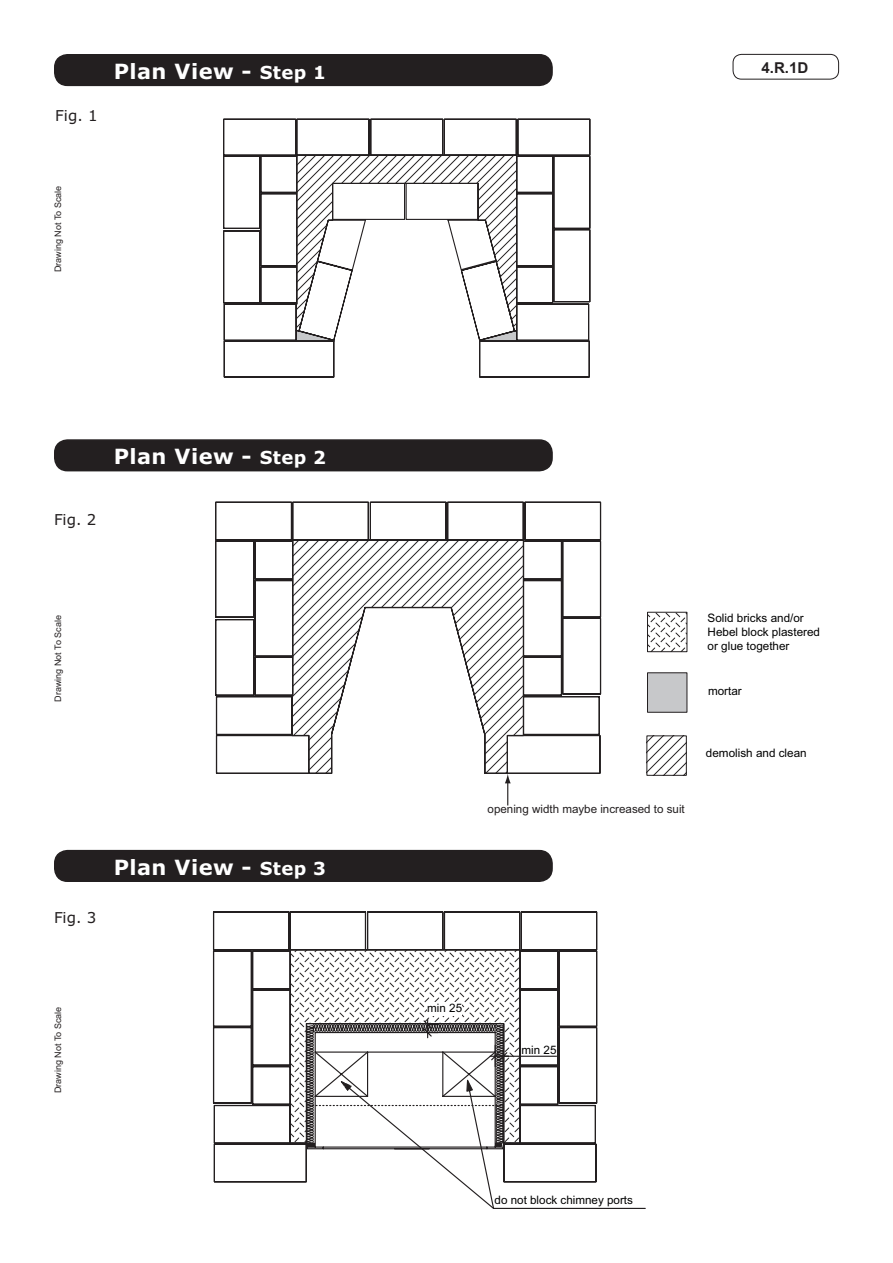
<style>
.page{position:relative;width:893px;height:1263px;background:#fff}
.page>*{position:absolute;margin:0;border:0;box-sizing:border-box;transform-origin:0 0}
.t1{font:700 21px "Verdana";letter-spacing:.02em;color:#fff}
.t2{font:15px "Verdana";color:#231f20}
.t3{font:700 15px "Arial";color:#231f20}
.t4{font:11.7px/14px "Arial";color:#000}
.t5{font:11.55px "Arial";color:#231f20}
.t6{font:9px "Arial";color:#231f20}
.s1{font-size:18px}
</style>
<div class="page">
<div style="left:733px;top:54px;width:106px;height:26px;border:1px solid #231f20;border-radius:9px"></div>
<svg style="left:223px;top:119px;width:367px;height:259px"></svg>
<div style="left:55px;top:55px;width:497px;height:30px;background:#231f20;border-radius:13px"></div>
<div style="left:54px;top:54px;width:499px;height:32px;border:2px solid #231f20;border-radius:13px"></div>
<div style="left:55px;top:440px;width:497px;height:31px;background:#231f20;border-radius:13px"></div>
<div style="left:54px;top:439px;width:499px;height:32px;border:2px solid #231f20;border-radius:13px"></div>
<svg style="left:649px;top:614px;width:36px;height:36px"></svg>
<div style="left:647px;top:612px;width:40px;height:40px;border:1px solid #231f20"></div>
<div style="left:647px;top:672px;width:40px;height:41px;background:#c7c8ca;border:1px solid #231f20"></div>
<svg style="left:648px;top:737px;width:37px;height:37px"></svg>
<div style="left:646px;top:735px;width:41px;height:41px;border:1px solid #231f20"></div>
<svg style="left:215px;top:502px;width:387px;height:303px"></svg>
<div style="left:55px;top:851px;width:497px;height:30px;background:#231f20;border-radius:13px"></div>
<div style="left:54px;top:850px;width:499px;height:32px;border:2px solid #231f20;border-radius:13px"></div>
<svg style="left:213px;top:911px;width:433px;height:298px"></svg>
<p class="t2" style="left:55px;top:106px;width:44px">Fig. 1</p>
<h1 class="t1" style="left:114px;top:58px;width:214px">Plan View - <span class="s1">Step 1</span></h1>
<p class="t6" style="left:53px;top:272px;width:88px;rotate:-90deg">Drawing Not To Scale</p>
<p class="t2" style="left:54px;top:510px;width:44px">Fig. 2</p>
<h1 class="t1" style="left:114px;top:443px;width:214px">Plan View - <span class="s1">Step 2</span></h1>
<p class="t6" style="left:53px;top:702px;width:88px;rotate:-90deg">Drawing Not To Scale</p>
<p class="t2" style="left:54px;top:908px;width:44px">Fig. 3</p>
<h1 class="t1" style="left:114px;top:854px;width:214px">Plan View - <span class="s1">Step 3</span></h1>
<p class="t6" style="left:53px;top:1093px;width:88px;rotate:-90deg">Drawing Not To Scale</p>
<p class="t3" style="left:762px;top:59px;width:48px">4.R.1D</p>
<p class="t5" style="left:488px;top:801px;width:199px">opening width maybe increased to suit</p>
<p class="t4" style="left:708px;top:611px;width:114px">Solid bricks and/or<br>Hebel block plastered or glue together</p>
<p class="t4" style="left:708px;top:684px;width:35px">mortar</p>
<p class="t4" style="left:706px;top:746px;width:102px">demolish and clean</p>
<p class="t4" style="left:427px;top:1001px;width:36px">min 25</p>
<p class="t4" style="left:522px;top:1043px;width:36px">min 25</p>
<p class="t4" style="left:495px;top:1193px;width:140px">do not block chimney ports</p>
</div>
